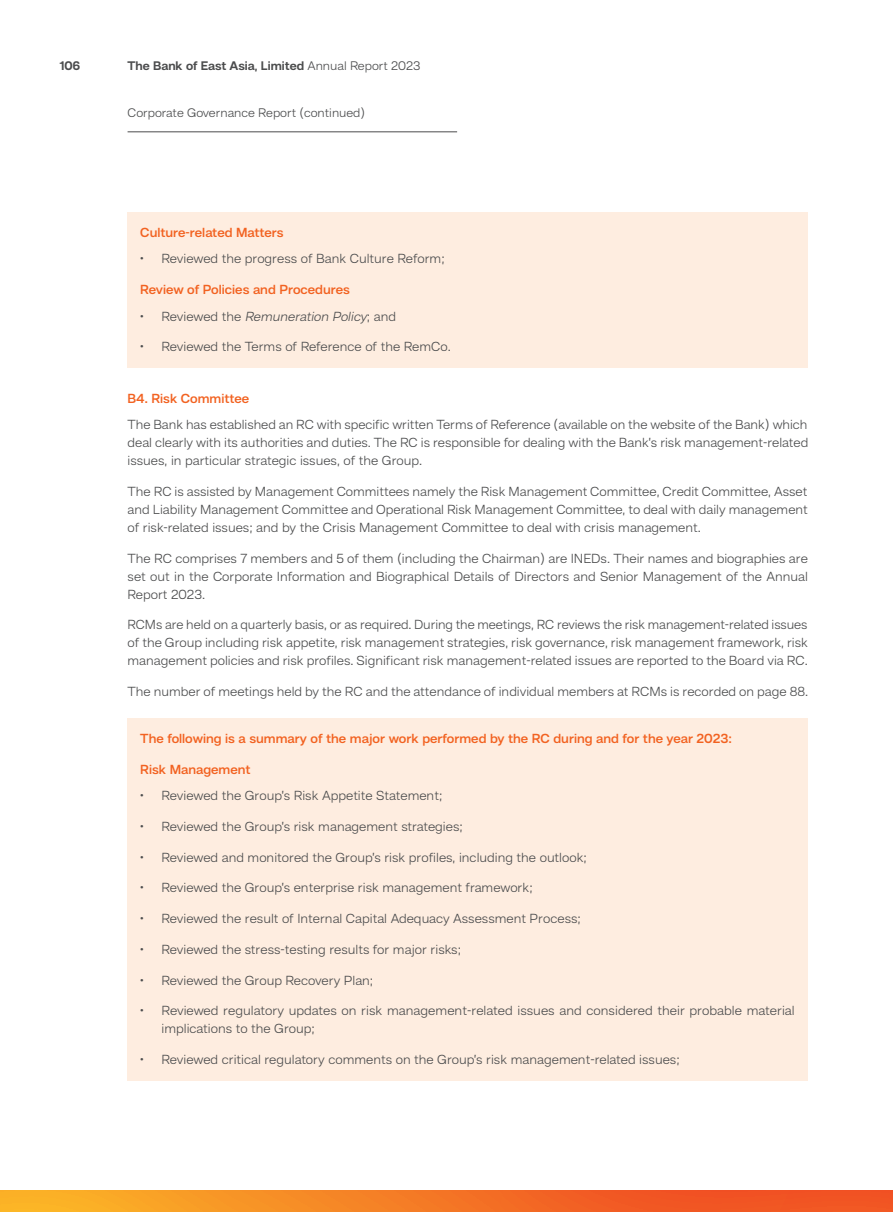
<style>
.page{position:relative;width:893px;height:1212px;background:#fff}
.page>*{position:absolute;margin:0;border:0;box-sizing:border-box;transform-origin:0 0}
.EN_body{font:300 13.5px/18px "Hando";color:#4b4c4d;text-align:justify}
.EN_body_tab{font:300 13.5px/18px "Hando";color:#4b4c4d}
.EN_head_Lv3{font:600 13.5px "Hando";color:#f26221}
.EN_body-2{font:600 13.5px "Hando";color:#f26221}
.EN_body_tab-2{font:italic 300 13.5px "Hando";color:#4b4c4d}
.t1{font:700 12.75px "Hando";color:#4b4c4d}
.t2{font:300 12.75px "Hando";color:#4b4c4d}
.s1{font-weight:300}
.s2{font-style:normal}
</style>
<div class="page">
<svg style="left:0;top:1191px;width:892px;height:21px;background:#f47a24"></svg>
<hr style="left:128px;top:132px;width:329px;height:1px;background:#4b4c4d">
<div style="left:128px;top:213px;width:680px;height:155px;background:#feede0"></div>
<div style="left:128px;top:719px;width:680px;height:362px;background:#feede0"></div>
<svg style="left:892px;top:1191px;width:1px;height:21px"></svg>
<p class="t1" style="left:60px;top:58px;width:22px">106</p>
<p class="t1" style="left:128px;top:58px;width:294px">The Bank of East Asia, Limited <span class="s1">Annual Report 2023</span></p>
<p class="t2" style="left:128px;top:105px;width:239px">Corporate Governance Report (continued)</p>
<p class="EN_head_Lv3" style="left:140px;top:224px;width:145px">Culture-related Matters</p>
<p class="EN_body_tab" style="left:140px;top:249px;width:306px">• Reviewed the progress of Bank Culture Reform;</p>
<p class="EN_head_Lv3" style="left:140px;top:281px;width:211px">Review of Policies and Procedures</p>
<p class="EN_body_tab-2" style="left:140px;top:308px;width:257px"><span class="s2">• Rev i ewe d t h e</span> Remuneration Policy<span class="s2">; a n d</span></p>
<p class="EN_body_tab" style="left:140px;top:337px;width:312px">• Reviewed the Terms of Reference of the RemCo.</p>
<p class="EN_head_Lv3" style="left:128px;top:390px;width:123px">B4. Risk Committee</p>
<p class="EN_body" style="left:128px;top:415px;width:682px">The Bank has established an RC with specific written Terms of Reference (available on the website of the Bank) which deal clearly with its authorities and duties. The RC is responsible for dealing with the Bank’s risk management-related issues, in particular strategic issues, of the Group.</p>
<p class="EN_body" style="left:128px;top:482px;width:682px">The RC is assisted by Management Committees namely the Risk Management Committee, Credit Committee, Asset and Liability Management Committee and Operational Risk Management Committee, to deal with daily management of risk-related issues; and by the Crisis Management Committee to deal with crisis management.</p>
<p class="EN_body" style="left:128px;top:549px;width:682px">The RC comprises 7 members and 5 of them (including the Chairman) are INEDs. Their names and biographies are set out in the Corporate Information and Biographical Details of Directors and Senior Management of the Annual Report 2023.</p>
<p class="EN_body" style="left:128px;top:615px;width:682px">RCMs are held on a quarterly basis, or as required. During the meetings, RC reviews the risk management-related issues of the Group including risk appetite, risk management strategies, risk governance, risk management framework, risk management policies and risk profiles. Significant risk management-related issues are reported to the Board via RC.</p>
<p class="EN_body" style="left:128px;top:682px;width:682px">The number of meetings held by the RC and the attendance of individual members at RCMs is recorded on page 88.</p>
<p class="EN_body-2" style="left:140px;top:730px;width:593px">The following is a summary of the major work performed by the RC during and for the year 2023:</p>
<p class="EN_head_Lv3" style="left:140px;top:761px;width:112px">Risk Management</p>
<p class="EN_body_tab" style="left:140px;top:786px;width:304px">• Reviewed the Group’s Risk Appetite Statement;</p>
<p class="EN_body_tab" style="left:140px;top:817px;width:324px">• Reviewed the Group’s risk management strategies;</p>
<p class="EN_body_tab" style="left:140px;top:848px;width:448px">• Reviewed and monitored the Group’s risk profiles, including the outlook;</p>
<p class="EN_body_tab" style="left:140px;top:878px;width:394px">• Reviewed the Group’s enterprise risk management framework;</p>
<p class="EN_body_tab" style="left:140px;top:909px;width:442px">• Reviewed the result of Internal Capital Adequacy Assessment Process;</p>
<p class="EN_body_tab" style="left:140px;top:940px;width:322px">• Reviewed the stress-testing results for major risks;</p>
<p class="EN_body_tab" style="left:140px;top:971px;width:235px">• Reviewed the Group Recovery Plan;</p>
<p class="EN_body_tab" style="left:162px;top:1001px;width:635px;text-indent:-21px">• Reviewed regulatory updates on risk management-related issues and considered their probable material implications to the Group;</p>
<p class="EN_body_tab" style="left:140px;top:1050px;width:541px">• Reviewed critical regulatory comments on the Group’s risk management-related issues;</p>
</div>
